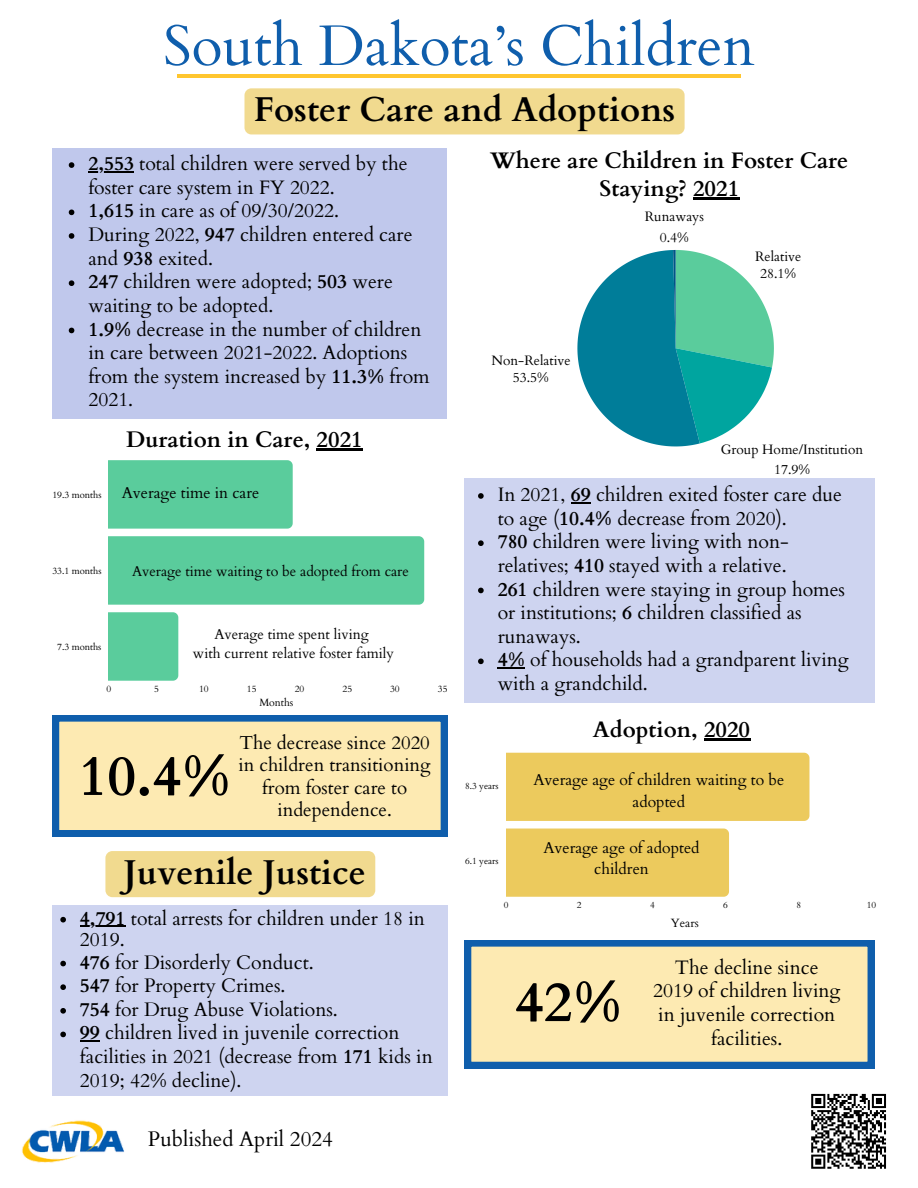
<style>
.page{position:relative;width:918px;height:1188px;background:#fff}
.page>*{position:absolute;margin:0;border:0;box-sizing:border-box;transform-origin:0 0}
.t1{font:57px "Cardo";color:#0f5eac}
.t2{font:700 56.25px "Cardo";color:#000}
.t3{font:700 34.5px "Cardo";color:#000}
.t4{font:700 22.5px/28.2px "Cardo";color:#000;text-align:center}
.t5{font:21px "Cardo";color:#000}
.t6{font:19.5px/23.7px "Cardo";color:#000}
.t7{font:18.75px/22.5px "Cardo";color:#000;text-align:center}
.t8{font:15.75px/21.3px "Cardo";color:#000;text-align:center}
.t9{font:14.25px/19.2px "Cardo";color:#000;text-align:center}
.t10{font:13.65px/16.4px "Cardo";color:#000;text-align:center}
.t11{font:12px "Cardo";color:#000}
.t12{font:10.5px "Cardo";color:#000}
.t13{font:9.45px "Cardo";color:#000}
.t14{font:9.15px "Cardo";color:#000}
.s1{font-weight:700}
</style>
<div class="page">
<hr style="left:177px;top:74px;width:564px;height:3px;background:#ffc62e">
<svg style="left:52px;top:715px;width:395px;height:122px;background:#dbd6b1"></svg>
<div style="left:52px;top:148px;width:395px;height:270px;background:#c0c8ec"></div>
<svg style="left:69px;top:162px;width:5px;height:6px"></svg>
<hr style="left:88px;top:171px;width:46px;height:1px;background:#000">
<svg style="left:69px;top:210px;width:5px;height:5px"></svg>
<svg style="left:69px;top:233px;width:5px;height:6px"></svg>
<svg style="left:69px;top:280px;width:5px;height:6px"></svg>
<svg style="left:69px;top:328px;width:5px;height:5px"></svg>
<div style="left:244px;top:88px;width:441px;height:46px;background:#f1da8f;border-radius:7px"></div>
<img style="left:22px;top:1120px;width:102px;height:43px">
<hr style="left:693px;top:197px;width:46px;height:2px;background:#000">
<svg style="left:577px;top:250px;width:197px;height:196px"></svg>
<div style="left:465px;top:478px;width:409px;height:225px;background:#ced4f0"></div>
<svg style="left:478px;top:493px;width:6px;height:6px"></svg>
<svg style="left:571px;top:502px;width:20px;height:1px"></svg>
<svg style="left:478px;top:540px;width:6px;height:6px"></svg>
<svg style="left:478px;top:588px;width:6px;height:5px"></svg>
<svg style="left:478px;top:659px;width:6px;height:5px"></svg>
<svg style="left:498px;top:668px;width:27px;height:1px"></svg>
<div style="left:52px;top:905px;width:395px;height:191px;background:#ced4f0"></div>
<svg style="left:60px;top:917px;width:6px;height:5px"></svg>
<hr style="left:80px;top:926px;width:46px;height:1px;background:#000">
<svg style="left:60px;top:961px;width:6px;height:5px"></svg>
<svg style="left:60px;top:984px;width:6px;height:6px"></svg>
<svg style="left:60px;top:1008px;width:6px;height:6px"></svg>
<svg style="left:60px;top:1032px;width:6px;height:5px"></svg>
<svg style="left:80px;top:1041px;width:20px;height:1px"></svg>
<svg style="left:465px;top:940px;width:409px;height:128px;background:#ded7b1"></svg>
<div style="left:105px;top:851px;width:270px;height:46px;background:#f1da8f"></div>
<div style="left:109px;top:460px;width:184px;height:69px;background:#5acc9c"></div>
<div style="left:109px;top:536px;width:315px;height:69px;background:#5acc9c"></div>
<div style="left:109px;top:612px;width:69px;height:69px;background:#5acc9c"></div>
<div style="left:506px;top:753px;width:303px;height:68px;background:#ecca5d"></div>
<div style="left:506px;top:829px;width:223px;height:68px;background:#ecca5d"></div>
<hr style="left:704px;top:738px;width:46px;height:2px;background:#000">
<hr style="left:317px;top:448px;width:46px;height:2px;background:#000">
<svg style="left:811px;top:1093px;width:75px;height:76px"></svg>
<h1 class="t1" style="left:163px;top:9px;width:593px">South Dakota’s Children</h1>
<h3 class="t3" style="left:254px;top:87px;width:423px">Foster Care and Adoptions</h3>
<p class="t6" style="left:88px;top:152px;width:343px"><span class="s1">2,553</span> total children were served by the foster care system in FY 2022.<br><span class="s1">1,615</span> in care as of 09/30/2022.<br>During 2022, <span class="s1">947</span> children entered care and <span class="s1">938</span> exited.<br><span class="s1">247</span> children were adopted; <span class="s1">503</span> were waiting to be adopted.<br><span class="s1">1.9%</span> decrease in the number of children in care between 2021-2022. Adoptions from the system increased by <span class="s1">11.3%</span> from<br>2021.</p>
<p class="t13" style="left:52px;top:489px;width:51px">19.3 months</p>
<p class="t4" style="left:126px;top:426px;width:238px">Duration in Care, 2021</p>
<p class="t8" style="left:122px;top:482px;width:139px">Average time in care</p>
<p class="t13" style="left:52px;top:565px;width:51px">33.1 months</p>
<p class="t13" style="left:57px;top:641px;width:46px">7.3 months</p>
<p class="t9" style="left:132px;top:561px;width:278px">Average time waiting to be adopted from care</p>
<p class="t9" style="left:193px;top:625px;width:203px">Average time spent living<br>with current relative foster family</p>
<p class="t13" style="left:107px;top:683px;width:6px">0</p>
<p class="t13" style="left:154px;top:683px;width:6px">5</p>
<p class="t13" style="left:199px;top:683px;width:11px">10</p>
<p class="t13" style="left:247px;top:683px;width:11px">15</p>
<p class="t13" style="left:295px;top:683px;width:11px">20</p>
<p class="t13" style="left:343px;top:683px;width:11px">25</p>
<p class="t13" style="left:390px;top:683px;width:11px">30</p>
<p class="t13" style="left:438px;top:683px;width:11px">35</p>
<h2 class="t2" style="left:78px;top:739px;width:154px">10.4%</h2>
<p class="t12" style="left:259px;top:696px;width:36px">Months</p>
<p class="t7" style="left:239px;top:732px;width:194px">The decrease since 2020 in children transitioning from foster care to independence.</p>
<h3 class="t3" style="left:124px;top:850px;width:244px">Juvenile Justice</h3>
<p class="t6" style="left:80px;top:907px;width:354px;line-height:23.1px"><span class="s1">4,791</span> total arrests for children under 18 in<br>2019.<br><span class="s1">476</span> for Disorderly Conduct.<br><span class="s1">547</span> for Property Crimes.<br><span class="s1">754</span> for Drug Abuse Violations.<br><span class="s1">99</span> children lived in juvenile correction facilities in 2021 (decrease from <span class="s1">171</span> kids in<br>2019; 42% decline).</p>
<p class="t5" style="left:148px;top:1125px;width:186px">Published April 2024</p>
<p class="t4" style="left:490px;top:147px;width:360px">Where are Children in Foster Care<br>Staying? 2021</p>
<p class="t10" style="left:492px;top:353px;width:81px">Non-Relative<br>53.5%</p>
<p class="t10" style="left:645px;top:207px;width:61px;line-height:20.5px">Runaways<br>0.4%</p>
<p class="t10" style="left:755px;top:249px;width:48px">Relative<br>28.1%</p>
<p class="t10" style="left:721px;top:439px;width:144px;line-height:20.2px">Group Home/Institution<br>17.9%</p>
<p class="t6" style="left:498px;top:483px;width:353px">In 2021, <span class="s1">69</span> children exited foster care due to age (<span class="s1">10.4%</span> decrease from 2020).<br><span class="s1">780</span> children were living with non&shy;relatives; <span class="s1">410</span> stayed with a relative.<br><span class="s1">261</span> children were staying in group homes or institutions; <span class="s1">6</span> children classified as runaways.<br><span class="s1">4%</span> of households had a grandparent living with a grandchild.</p>
<p class="t14" style="left:465px;top:779px;width:35px">8.3 years</p>
<p class="t14" style="left:465px;top:855px;width:35px">6.1 years</p>
<p class="t4" style="left:593px;top:716px;width:159px">Adoption, 2020</p>
<p class="t8" style="left:533px;top:770px;width:252px">Average age of children waiting to be adopted</p>
<p class="t8" style="left:543px;top:837px;width:158px">Average age of adopted children</p>
<p class="t14" style="left:504px;top:899px;width:6px">0</p>
<p class="t14" style="left:577px;top:899px;width:6px">2</p>
<p class="t14" style="left:650px;top:899px;width:6px">4</p>
<p class="t14" style="left:723px;top:899px;width:6px">6</p>
<p class="t14" style="left:796px;top:899px;width:6px">8</p>
<p class="t14" style="left:867px;top:899px;width:11px">10</p>
<h2 class="t2" style="left:515px;top:965px;width:109px">42%</h2>
<p class="t11" style="left:671px;top:916px;width:29px">Years</p>
<p class="t6" style="left:653px;top:956px;width:189px;text-align:center">The decline since<br>2019 of children living in juvenile correction facilities.</p>
</div>
